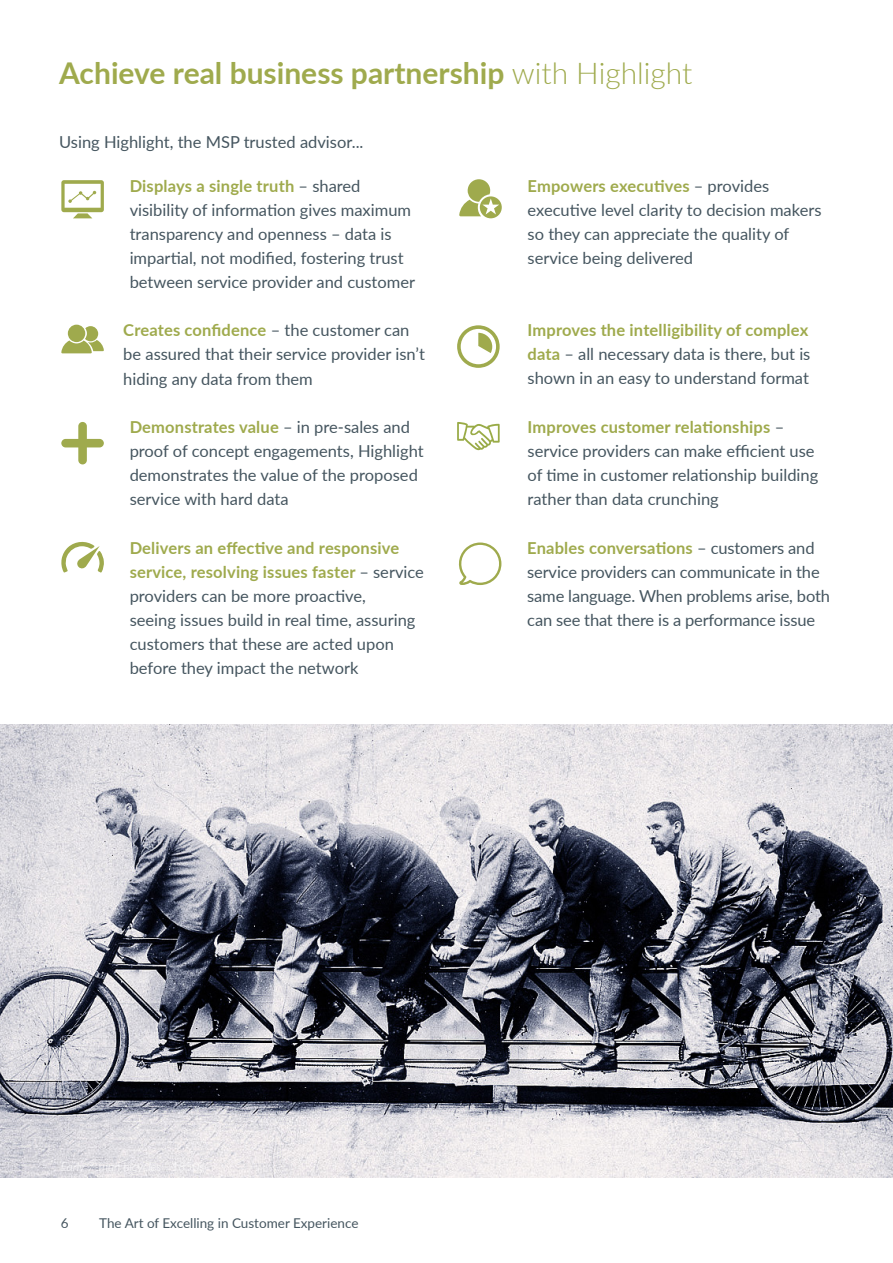
<style>
.page{position:relative;width:893px;height:1263px;background:#fff}
.page>*{position:absolute;margin:0;border:0;box-sizing:border-box;transform-origin:0 0}
.t1{font:700 30px "Lato";color:#9faa4d}
.body{font:16.5px/24px "Lato";color:#45555f}
.t2{font:13.5px "Lato";color:#45555f}
.s1{font-weight:300}
.s2{font-weight:700;color:#9faa4d}
</style>
<div class="page">
<svg style="left:61px;top:180px;width:43px;height:38px"></svg>
<svg style="left:458px;top:542px;width:43px;height:43px"></svg>
<svg style="left:61px;top:422px;width:43px;height:42px"></svg>
<svg style="left:61px;top:541px;width:43px;height:32px"></svg>
<svg style="left:459px;top:179px;width:43px;height:39px"></svg>
<svg style="left:457px;top:325px;width:43px;height:43px"></svg>
<svg style="left:61px;top:325px;width:43px;height:28px"></svg>
<img style="left:0;top:724px;width:893px;height:454px">
<svg style="left:457px;top:422px;width:43px;height:28px"></svg>
<p class="t1" style="left:59px;top:51px;width:635px">Achieve real business partnership <span class="s1">with Highlight</span></p>
<p class="body" style="left:59px;top:129px;width:306px">Using Highlight, the MSP trusted advisor...</p>
<p class="body" style="left:130px;top:173px;width:287px"><span class="s2">Displays a single truth</span> – shared visibility of information gives maximum transparency and openness – data is impartial, not modified, fostering trust between service provider and customer</p>
<p class="body" style="left:123px;top:318px;width:303px"><span class="s2">Creates confidence</span> – the customer can be assured that their service provider isn’t hiding any data from them</p>
<p class="body" style="left:130px;top:414px;width:295px"><span class="s2">Demonstrates value</span> – in pre-sales and proof of concept engagements, Highlight demonstrates the value of the proposed service with hard data</p>
<p class="body" style="left:130px;top:535px;width:296px"><span class="s2">Delivers an effective and responsive service, resolving issues faster</span> – service providers can be more proactive,<br>seeing issues build in real time, assuring customers that these are acted upon before they impact the network</p>
<p class="body" style="left:528px;top:173px;width:295px"><span class="s2">Empowers executives</span> – provides executive level clarity to decision makers so they can appreciate the quality of service being delivered</p>
<p class="body" style="left:528px;top:318px;width:284px"><span class="s2">Improves the intelligibility of complex data</span> – all necessary data is there, but is shown in an easy to understand format</p>
<p class="body" style="left:528px;top:414px;width:292px"><span class="s2">Improves customer relationships</span> – service providers can make efficient use of time in customer relationship building rather than data crunching</p>
<p class="body" style="left:527px;top:535px;width:304px"><span class="s2">Enables conversations</span> – customers and service providers can communicate in the same language. When problems arise, both can see that there is a performance issue</p>
<p class="t2" style="left:61px;top:1213px;width:9px">6</p>
<p class="t2" style="left:99px;top:1213px;width:261px">The Art of Excelling in Customer Experience</p>
</div>
